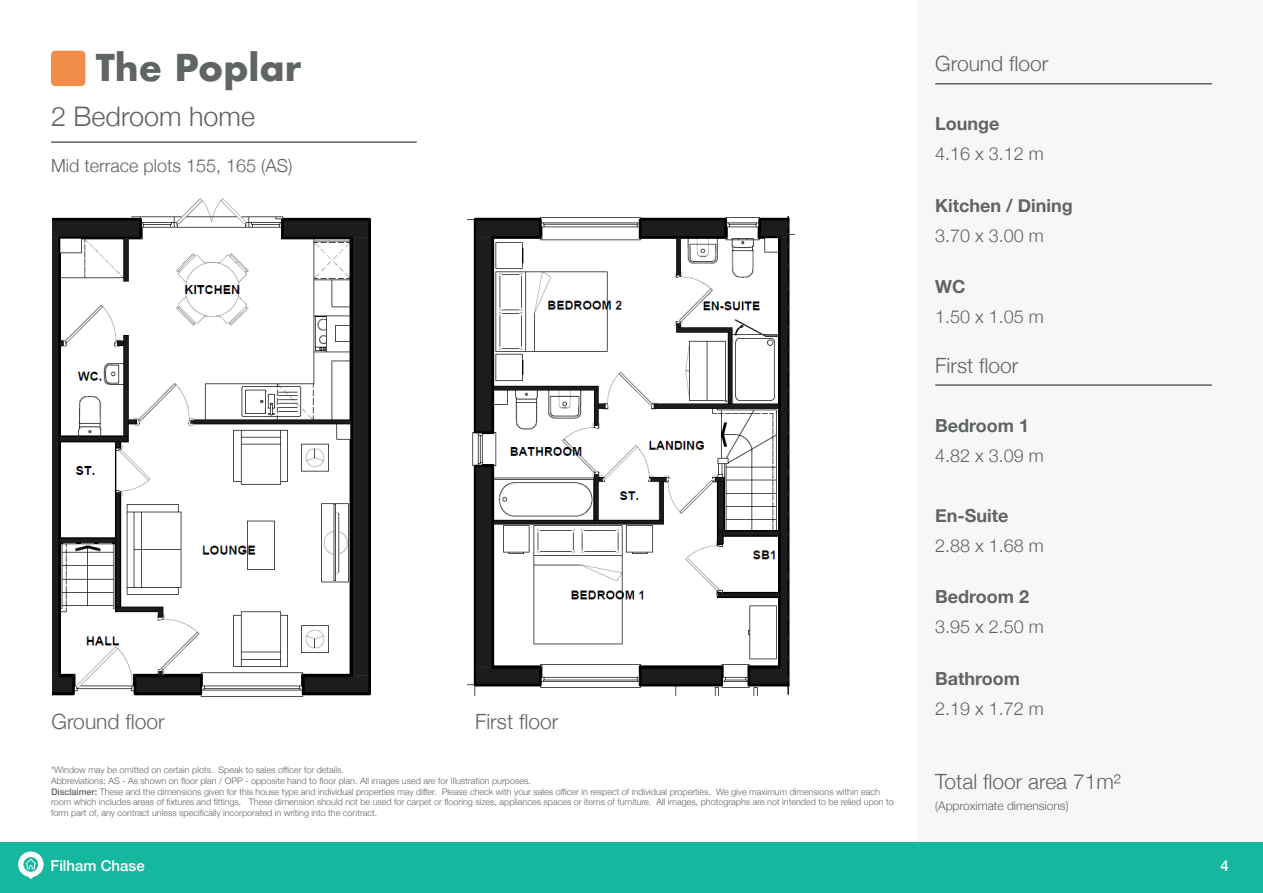
<style>
.page{position:relative;width:1263px;height:893px;background:#fff}
.page>*{position:absolute;margin:0;border:0;box-sizing:border-box;transform-origin:0 0}
.t1{font:700 36px "Futura";color:#606465}
.t2{font:300 27px "Helvetica Neue";color:#606465}
.t3{font:300 21px "Helvetica Neue";color:#606465}
.t4{font:300 18px "Helvetica Neue";color:#606465}
.t5{font:700 18px "Helvetica Neue";color:#606465}
.t6{font:500 15px "Helvetica Neue";color:#fff}
.t7{font:300 12px "Helvetica Neue";color:#606465}
.t8{font:300 9px/10.8px "Helvetica Neue";color:#606465}
.s1{font-weight:500}
</style>
<div class="page">
<div style="left:917px;top:0;width:346px;height:893px;background:#f7f7f7"></div>
<img style="left:52px;top:198px;width:319px;height:499px">
<img style="left:467px;top:216px;width:328px;height:480px">
<hr style="left:51px;top:141px;width:366px;height:2px;background:#606465">
<hr style="left:935px;top:83px;width:277px;height:1px;background:#606465">
<hr style="left:935px;top:384px;width:277px;height:2px;background:#606465">
<div style="left:51px;top:51px;width:34px;height:35px;background:#f28d49;border-radius:4px"></div>
<div style="left:0;top:842px;width:1263px;height:51px;background:#15b89f"></div>
<svg style="left:18px;top:851px;width:26px;height:28px"></svg>
<p class="t1" style="left:96px;top:41px;width:207px">The Poplar</p>
<p class="t2" style="left:51px;top:95px;width:206px">2 Bedroom home</p>
<p class="t5" style="left:935px;top:110px;width:66px">Lounge</p>
<p class="t4" style="left:935px;top:139px;width:110px">4.16 x 3.12 m</p>
<p class="t5" style="left:935px;top:191px;width:139px">Kitchen / Dining</p>
<p class="t4" style="left:935px;top:221px;width:110px">3.70 x 3.00 m</p>
<p class="t5" style="left:935px;top:273px;width:32px">WC</p>
<p class="t4" style="left:935px;top:302px;width:110px">1.50 x 1.05 m</p>
<p class="t3" style="left:935px;top:47px;width:115px">Ground floor</p>
<p class="t4" style="left:51px;top:151px;width:243px">Mid terrace plots 155, 165 (AS)</p>
<p class="t3" style="left:935px;top:348px;width:85px">First floor</p>
<p class="t3" style="left:52px;top:704px;width:115px">Ground floor</p>
<p class="t3" style="left:475px;top:704px;width:85px">First floor</p>
<p class="t8" style="left:51px;top:764px;width:481px">*Window may be omitted on certain plots. Speak to sales officer for details.<br>Abbreviations: AS - As shown on floor plan / OPP - opposite hand to floor plan. All images used are for Illustration purposes.</p>
<p class="t8" style="left:51px;top:785px;width:844px"><span class="s1">Disclaimer:</span> These and the dimensions given for this house type and individual properties may differ. Please check with your sales officer in respect of individual properties. We give maximum dimensions within each room which includes areas of fixtures and fittings. These dimension should not be used for carpet or flooring sizes, appliances spaces or items of furniture. All images, photographs are not intended to be relied upon to form part of, any contract unless specifically incorporated in writing into the contract.</p>
<p class="t5" style="left:935px;top:411px;width:95px">Bedroom 1</p>
<p class="t4" style="left:935px;top:441px;width:110px">4.82 x 3.09 m</p>
<p class="t5" style="left:935px;top:501px;width:75px">En-Suite</p>
<p class="t4" style="left:935px;top:531px;width:110px">2.88 x 1.68 m</p>
<p class="t5" style="left:935px;top:583px;width:95px">Bedroom 2</p>
<p class="t4" style="left:935px;top:612px;width:110px">3.95 x 2.50 m</p>
<p class="t5" style="left:935px;top:664px;width:86px">Bathroom</p>
<p class="t4" style="left:935px;top:694px;width:110px">2.19 x 1.72 m</p>
<p class="t3" style="left:935px;top:764px;width:187px">Total floor area 71m²</p>
<p class="t7" style="left:935px;top:796px;width:135px">(Approximate dimensions)</p>
<p class="t6" style="left:50px;top:853px;width:96px">Filham Chase</p>
<h3 class="t6" style="left:1220px;top:853px;width:10px">4</h3>
</div>
